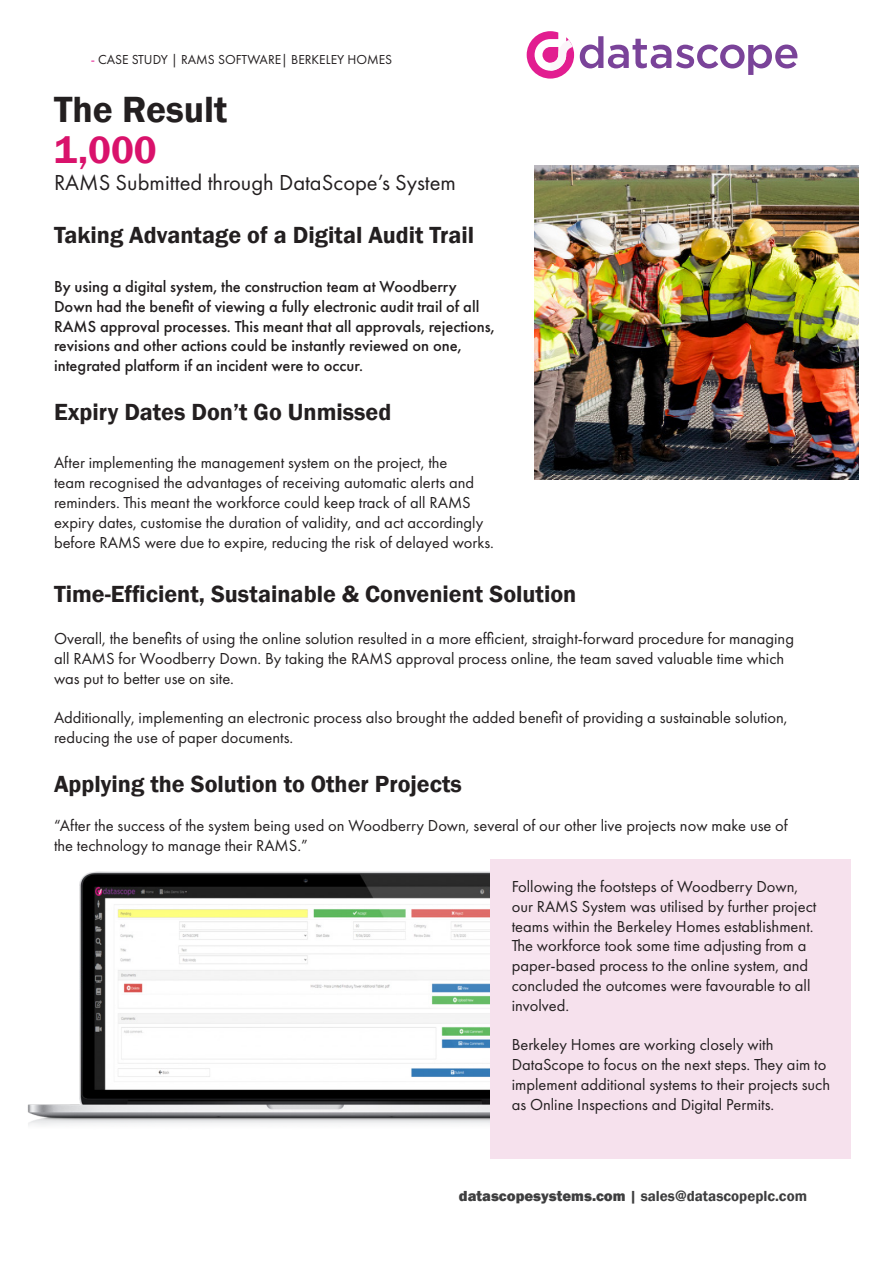
<style>
.page{position:relative;width:893px;height:1263px;background:#fff}
.page>*{position:absolute;margin:0;border:0;box-sizing:border-box;transform-origin:0 0}
.t1{font:600 39px "Franklin Gothic";color:#d9126b}
.t2{font:600 37.5px "Franklin Gothic";color:#231f20}
.t3{font:600 24px "Franklin Gothic";color:#231f20}
.t4{font:22.5px "Futura PT";color:#231f20}
.t5{font:16.5px/19.8px "Futura PT";color:#231f20}
.t6{font:500 16.5px/19.8px "Futura PT";color:#231f20}
.t7{font:600 15px "Franklin Gothic";color:#3e3e3f}
.t8{font:13.5px "Futura PT";color:#231f20}
.s1{color:#e21d90}
.s2{font-weight:800}
</style>
<div class="page">
<img style="left:27px;top:871px;width:463px;height:254px">
<svg style="left:580px;top:36px;width:217px;height:39px"></svg>
<svg style="left:527px;top:31px;width:47px;height:48px"></svg>
<img style="left:534px;top:166px;width:325px;height:313px">
<div style="left:490px;top:860px;width:360px;height:299px;background:#f6e1ed"></div>
<p class="t8" style="left:91px;top:52px;width:303px"><span class="s1">-</span> CASE STUDY | RAMS SOFTWARE| BERKELEY HOMES</p>
<p class="t2" style="left:54px;top:86px;width:175px">The Result</p>
<p class="t1" style="left:54px;top:126px;width:104px">1,000</p>
<p class="t4" style="left:54px;top:169px;width:403px">RAMS Submitted through DataScope’s System</p>
<p class="t3" style="left:54px;top:221px;width:422px">Taking Advantage of a Digital Audit Trail</p>
<p class="t6" style="left:54px;top:277px;width:442px">By using a digital system, the construction team at Woodberry Down had the benefit of viewing a fully electronic audit trail of all RAMS approval processes. This meant that all approvals, rejections, revisions and other actions could be instantly reviewed on one, integrated platform if an incident were to occur.</p>
<p class="t3" style="left:54px;top:397px;width:339px">Expiry Dates Don’t Go Unmissed</p>
<p class="t5" style="left:54px;top:453px;width:441px">After implementing the management system on the project, the<br>team recognised the advantages of receiving automatic alerts and reminders. This meant the workforce could keep track of all RAMS expiry dates, customise the duration of validity, and act accordingly before RAMS were due to expire, reducing the risk of delayed works.</p>
<p class="t3" style="left:54px;top:579px;width:524px">Time-Efficient, Sustainable &amp; Convenient Solution</p>
<p class="t5" style="left:54px;top:629px;width:742px">Overall, the benefits of using the online solution resulted in a more efficient, straight-forward procedure for managing all RAMS for Woodberry Down. By taking the RAMS approval process online, the team saved valuable time which was put to better use on site.</p>
<p class="t5" style="left:54px;top:708px;width:735px">Additionally, implementing an electronic process also brought the added benefit of providing a sustainable solution, reducing the use of paper documents.</p>
<p class="t3" style="left:54px;top:769px;width:409px">Applying the Solution to Other Projects</p>
<p class="t5" style="left:54px;top:816px;width:735px">“After the success of the system being used on Woodberry Down, several of our other live projects now make use of the technology to manage their RAMS.”</p>
<p class="t5" style="left:512px;top:876px;width:306px">Following the footsteps of Woodberry Down, our RAMS System was utilised by further project teams within the Berkeley Homes establishment.<br>The workforce took some time adjusting from a paper-based process to the online system, and concluded the outcomes were favourable to all involved.</p>
<p class="t5" style="left:512px;top:1035px;width:320px">Berkeley Homes are working closely with DataScope to focus on the next steps. They aim to implement additional systems to their projects such as Online Inspections and Digital Permits.</p>
<p class="t7" style="left:459px;top:1187px;width:350px"><span class="s2">datascopesystems.com</span> | sales@datascopeplc.com</p>
</div>
